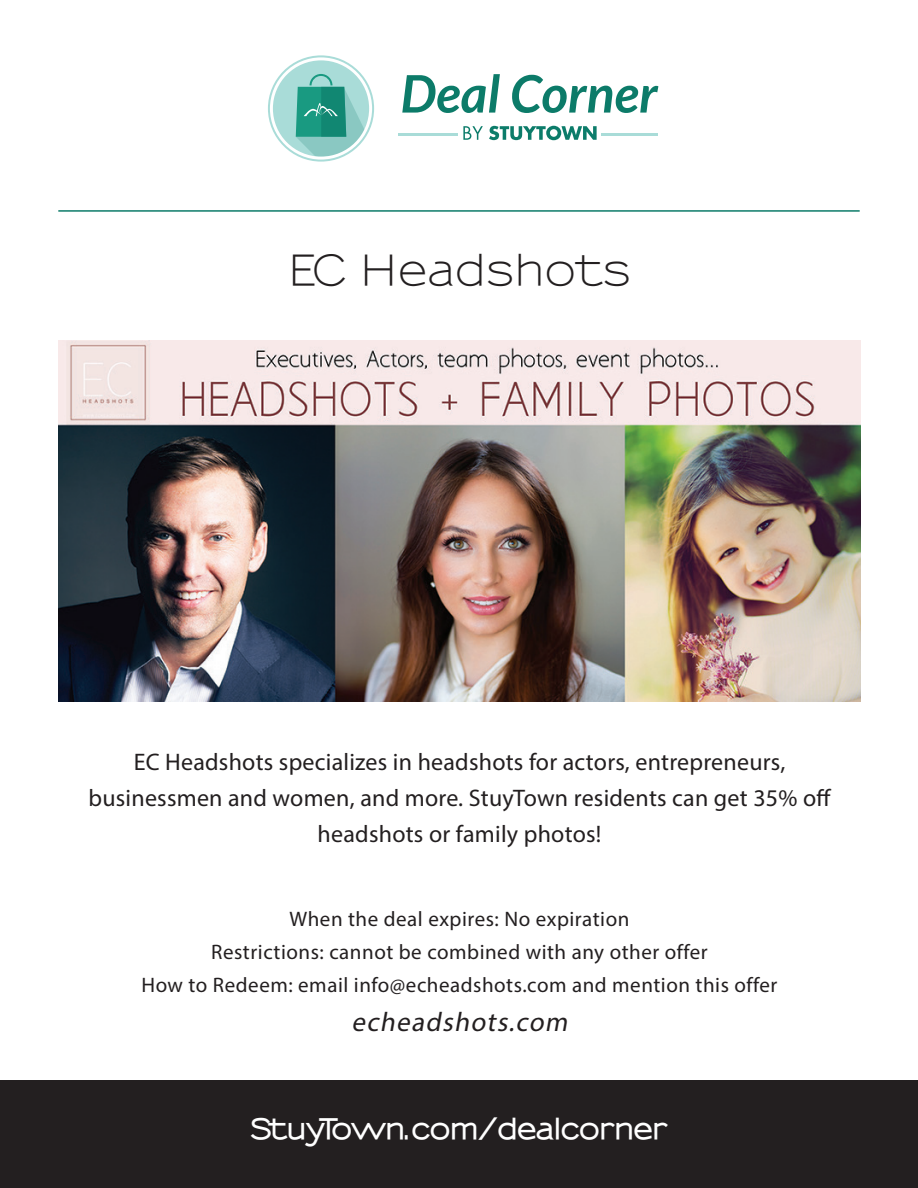
<style>
.page{position:relative;width:918px;height:1188px;background:#fff}
.page>*{position:absolute;margin:0;border:0;box-sizing:border-box;transform-origin:0 0}
.t1{font:600 42px "Sansumi";letter-spacing:.01em;color:#231f20}
.t2{font:800 27px "Sansumi";color:#fff}
.t3{font:italic 27px "Myriad Pro";color:#231f20}
.t4{font:24px/36px "Myriad Pro";letter-spacing:.01em;color:#231f20;text-align:center}
.t5{font:21px "Myriad Pro";letter-spacing:.025em;color:#231f20}
</style>
<div class="page">
<img style="left:59px;top:340px;width:801px;height:362px">
<div style="left:0;top:1080px;width:918px;height:108px;background:#231f20"></div>
<svg style="left:402px;top:74px;width:98px;height:39px"></svg>
<svg style="left:512px;top:75px;width:146px;height:38px"></svg>
<svg style="left:268px;top:55px;width:106px;height:107px"></svg>
<hr style="left:399px;top:134px;width:59px;height:2px;background:#a9dcd8">
<hr style="left:601px;top:134px;width:57px;height:2px;background:#a9dcd8">
<svg style="left:463px;top:126px;width:20px;height:14px"></svg>
<svg style="left:489px;top:126px;width:108px;height:14px"></svg>
<hr style="left:58px;top:210px;width:802px;height:2px;background:#0d7b69">
<p class="t1" style="left:287px;top:248px;width:345px">EC Headshots</p>
<p class="t4" style="left:89px;top:744px;width:744px">EC Headshots specializes in headshots for actors, entrepreneurs, businessmen and women, and more. StuyTown residents can get 35% off headshots or family photos!</p>
<p class="t5" style="left:290px;top:906px;width:341px">When the deal expires: No expiration</p>
<p class="t5" style="left:211px;top:939px;width:498px">Restrictions: cannot be combined with any other offer</p>
<p class="t5" style="left:142px;top:972px;width:637px">How to Redeem: email info@echeadshots.com and mention this offer</p>
<p class="t3" style="left:352px;top:1005px;width:223px">echeadshots.com</p>
<p class="t2" style="left:250px;top:1113px;width:419px">StuyTown.com/dealcorner</p>
</div>
